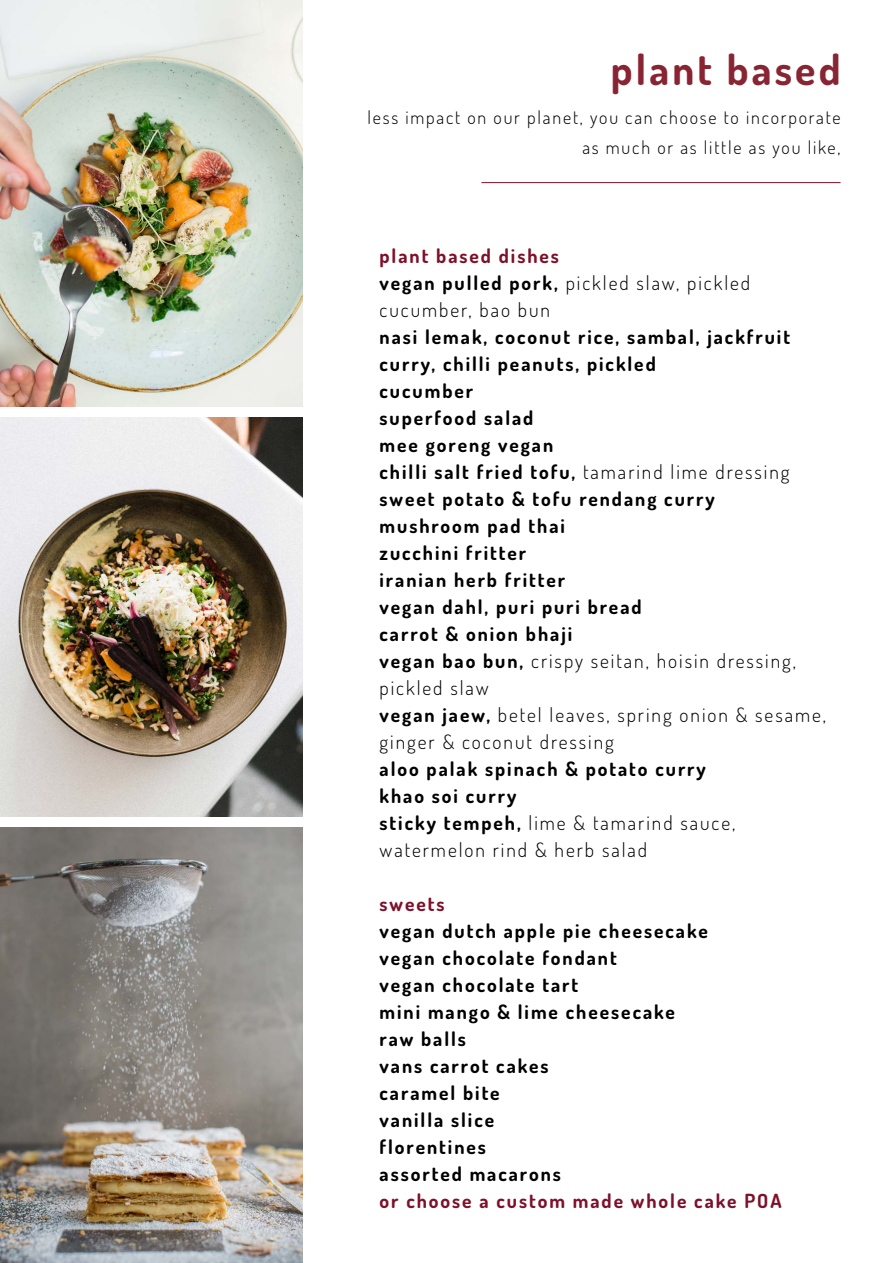
<style>
.page{position:relative;width:893px;height:1263px;background:#fff}
.page>*{position:absolute;margin:0;border:0;box-sizing:border-box;transform-origin:0 0}
.t1{font:700 42px "Dosis";letter-spacing:.075em;color:#892532}
.t2{font:700 19.5px/27px "Dosis";letter-spacing:.1em;color:#000}
.t3{font:300 19.5px/27px "Dosis";letter-spacing:.1em;color:#000}
.t4{font:700 19.5px "Dosis";letter-spacing:.1em;color:#7e102a}
.t5{font:300 18px/30px "Dosis";letter-spacing:.1em;color:#000;text-align:right}
.s1{font-weight:700;color:#7e102a}
.s2{font-weight:700}
.s3{font-weight:300}
</style>
<div class="page">
<hr style="left:481px;top:182px;width:359px;height:1px;background:#7e102a">
<img style="left:0;top:0;width:303px;height:407px">
<img style="left:0;top:827px;width:303px;height:436px">
<img style="left:0;top:418px;width:303px;height:398px">
<h1 class="t1" style="left:611px;top:43px;width:231px">plant based</h1>
<p class="t5" style="left:367px;top:102px;width:475px">less impact on our planet, you can choose to incorporate as much or as little as you like,</p>
<p class="t3" style="left:380px;top:242px;width:372px"><span class="s1">plant based dishes<br></span><span class="s2">vegan pulled pork,</span> pickled slaw, pickled cucumber, bao bun</p>
<p class="t2" style="left:380px;top:323px;width:448px">nasi lemak, coconut rice, sambal, jackfruit curry, chilli peanuts, pickled<br>cucumber<br>superfood salad<br>mee goreng vegan<br>chilli salt fried tofu, <span class="s3">tamarind lime dressing </span>sweet potato &amp; tofu rendang curry<br>mushroom pad thai<br>zucchini fritter<br>iranian herb fritter<br>vegan dahl, puri puri bread<br>carrot &amp; onion bhaji<br>vegan bao bun, <span class="s3">crispy seitan, hoisin dressing, pickled slaw<br></span>vegan jaew, <span class="s3">betel leaves, spring onion &amp; sesame, ginger &amp; coconut dressing</span></p>
<p class="t2" style="left:380px;top:755px;width:357px">aloo palak spinach &amp; potato curry khao soi curry<br>sticky tempeh, <span class="s3">lime &amp; tamarind sauce, watermelon rind &amp; herb salad</span></p>
<p class="t4" style="left:380px;top:891px;width:67px">sweets</p>
<p class="t2" style="left:380px;top:917px;width:330px">vegan dutch apple pie cheesecake vegan chocolate fondant<br>vegan chocolate tart<br>mini mango &amp; lime cheesecake raw balls<br>vans carrot cakes<br>caramel bite<br>vanilla slice<br>florentines<br>assorted macarons</p>
<p class="t4" style="left:380px;top:1189px;width:403px">or choose a custom made whole cake POA</p>
</div>
